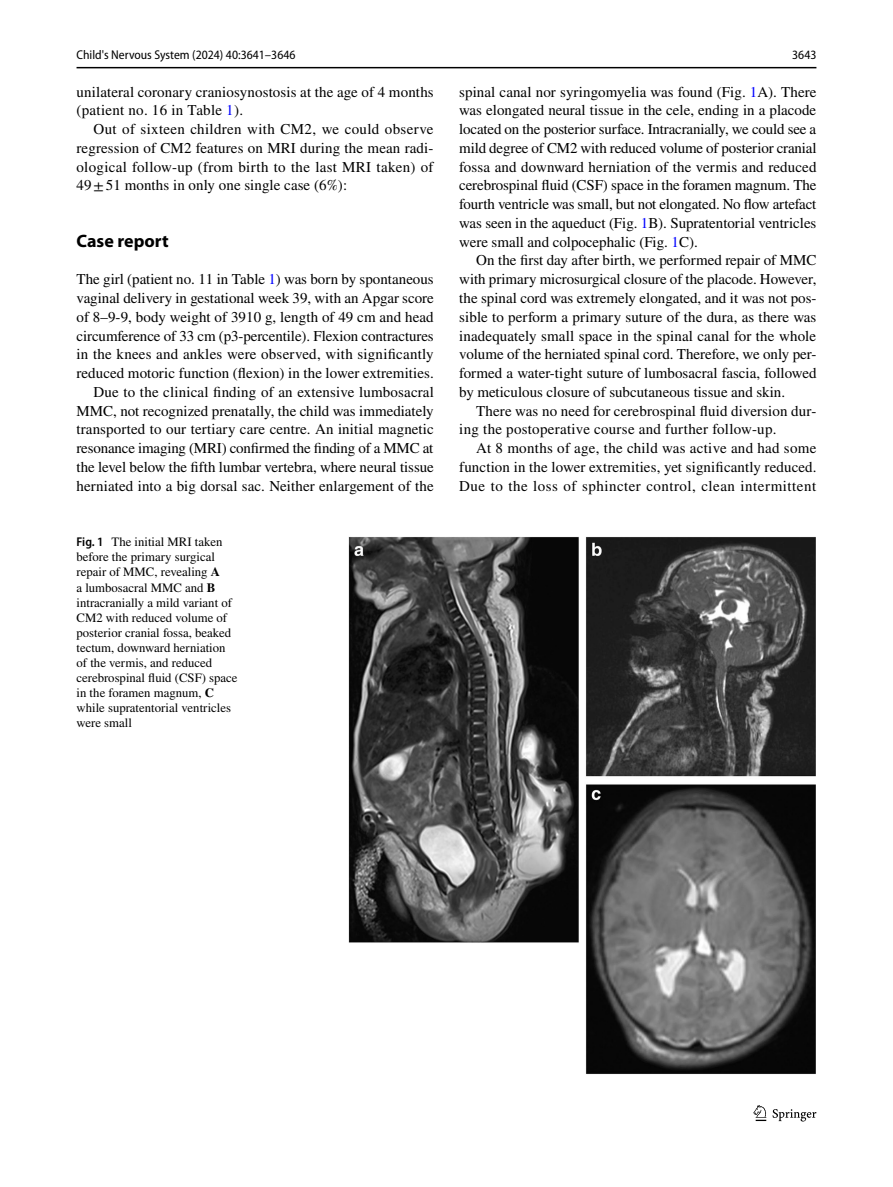
<style>
.page{position:relative;width:893px;height:1187px;background:#fff}
.page>*{position:absolute;margin:0;border:0;box-sizing:border-box;transform-origin:0 0}
.t1{font:700 18px "Myriad Pro";color:#000}
.t2{font:15px/18.8px "STIX";letter-spacing:.005em;color:#000;text-align:justify}
.t3{font:12.75px/15px "STIX";color:#000}
.t4{font:semi-condensed 12.75px "Myriad Pro";color:#000}
.s1{color:#00f}
.s2{font-family:"Myriad Pro";font-weight:600;font-stretch:semi-condensed}
.s3{font-weight:700}
</style>
<div class="page">
<hr style="left:77px;top:67px;width:739px;height:1px;background:#000">
<svg style="left:753px;top:1105px;width:13px;height:15px"></svg>
<svg style="left:773px;top:1109px;width:43px;height:12px"></svg>
<img style="left:349px;top:537px;width:467px;height:536px">
<p class="t4" style="left:77px;top:48px;width:220px">Child's Nervous System (2024) 40:3641–3646</p>
<p class="t4" style="left:792px;top:48px;width:26px">3643</p>
<p class="t2" style="left:77px;top:83px;width:359px">unilateral coronary craniosynostosis at the age of 4 months (patient no. 16 in Table <span class="s1">1</span>).</p>
<p class="t2" style="left:77px;top:121px;width:359px;text-indent:17px">Out of sixteen children with CM2, we could observe regression of CM2 features on MRI during the mean radi&shy;ological follow-up (from birth to the last MRI taken) of 49±51 months in only one single case (6%):</p>
<p class="t2" style="left:459px;top:83px;width:359px">spinal canal nor syringomyelia was found (Fig. <span class="s1">1</span>A). There was elongated neural tissue in the cele, ending in a placode located on the posterior surface. Intracranially, we could see a mild degree of CM2 with reduced volume of posterior cranial fossa and downward herniation of the vermis and reduced cerebrospinal fluid (CSF) space in the foramen magnum. The fourth ventricle was small, but not elongated. No flow artefact was seen in the aqueduct (Fig. <span class="s1">1</span>B). Supratentorial ventricles were small and colpocephalic (Fig. <span class="s1">1</span>C).</p>
<p class="t2" style="left:459px;top:252px;width:359px;text-indent:17px">On the first day after birth, we performed repair of MMC with primary microsurgical closure of the placode. However, the spinal cord was extremely elongated, and it was not pos&shy;sible to perform a primary suture of the dura, as there was inadequately small space in the spinal canal for the whole volume of the herniated spinal cord. Therefore, we only per&shy;formed a water-tight suture of lumbosacral fascia, followed by meticulous closure of subcutaneous tissue and skin.</p>
<p class="t2" style="left:459px;top:402px;width:359px;text-indent:17px">There was no need for cerebrospinal fluid diversion dur&shy;ing the postoperative course and further follow-up.</p>
<p class="t2" style="left:459px;top:439px;width:359px;text-indent:17px">At 8 months of age, the child was active and had some function in the lower extremities, yet significantly reduced.<br>Due to the loss of sphincter control, clean intermittent</p>
<p class="t1" style="left:77px;top:229px;width:94px">Case report</p>
<p class="t2" style="left:77px;top:271px;width:359px;text-align:right">The girl (patient no. 11 in Table <span class="s1">1</span>) was born by spontaneous vaginal delivery in gestational week 39, with an Apgar score of 8–9-9, body weight of 3910 g, length of 49 cm and head circumference of 33 cm (p3-percentile). Flexion contractures in the knees and ankles were observed, with significantly reduced motoric function (flexion) in the lower extremities.<br>Due to the clinical finding of an extensive lumbosacral MMC, not recognized prenatally, the child was immediately transported to our tertiary care centre. An initial magnetic resonance imaging (MRI) confirmed the finding of a MMC at the level below the fifth lumbar vertebra, where neural tissue herniated into a big dorsal sac. Neither enlargement of the</p>
<p class="t3" style="left:77px;top:535px;width:163px"><span class="s2">Fig. 1</span> The initial MRI taken before the primary surgical repair of MMC, revealing <span class="s3">A<br></span>a lumbosacral MMC and <span class="s3">B </span>intracranially a mild variant of<br>CM2 with reduced volume of posterior cranial fossa, beaked tectum, downward herniation of the vermis, and reduced cerebrospinal fluid (CSF) space in the foramen magnum, <span class="s3">C </span>while supratentorial ventricles were small</p>
</div>
